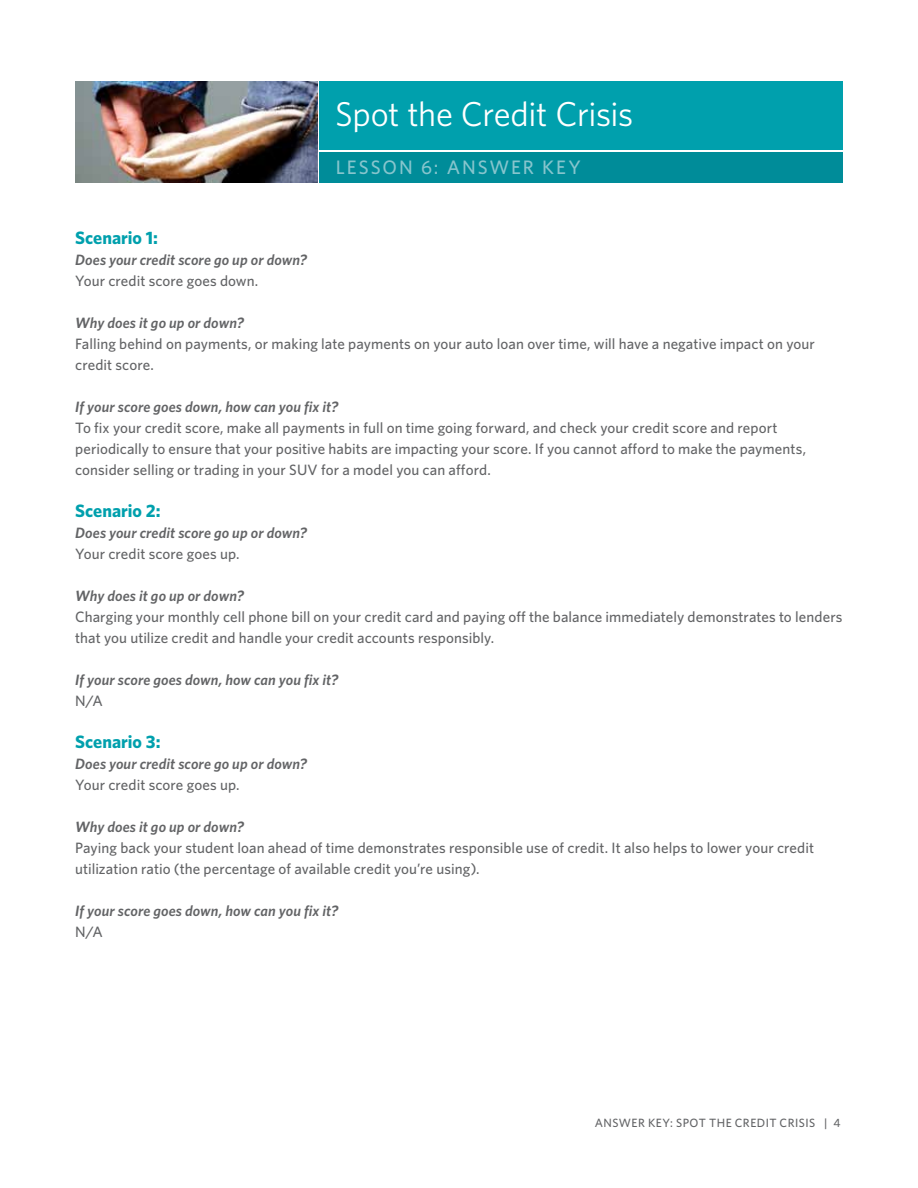
<style>
.page{position:relative;width:918px;height:1188px;background:#fff}
.page>*{position:absolute;margin:0;border:0;box-sizing:border-box;transform-origin:0 0}
.t1{font:34.5px "Whitney";letter-spacing:-.015em;color:#fff}
.t2{font:500 19.5px "Whitney";letter-spacing:.1em;color:#87c5cd}
.t3{font:700 18px "Whitney";color:#00a0ad}
.t4{font:500 15px/21px "Whitney";letter-spacing:.005em;color:#636466}
.t5{font:italic 600 15px "Whitney";letter-spacing:.01em;color:#636466}
.t6{font:500 12px "Whitney";letter-spacing:.04em;color:#636466}
</style>
<div class="page">
<img style="left:76px;top:81px;width:241px;height:102px">
<div style="left:319px;top:81px;width:524px;height:69px;background:#00a0ad"></div>
<div style="left:319px;top:152px;width:524px;height:30px;background:#008c99"></div>
<h1 class="t1" style="left:335px;top:91px;width:300px">Spot the Credit Crisis</h1>
<h2 class="t2" style="left:336px;top:154px;width:246px">LESSON 6: ANSWER KEY</h2>
<p class="t3" style="left:75px;top:226px;width:84px">Scenario 1:</p>
<p class="t5" style="left:75px;top:250px;width:233px">Does your credit score go up or down?</p>
<p class="t4" style="left:75px;top:270px;width:185px">Your credit score goes down.</p>
<p class="t5" style="left:75px;top:313px;width:170px">Why does it go up or down?</p>
<p class="t4" style="left:75px;top:333px;width:741px">Falling behind on payments, or making late payments on your auto loan over time, will have a negative impact on your credit score.</p>
<p class="t5" style="left:75px;top:397px;width:265px">If your score goes down, how can you fix it?</p>
<p class="t4" style="left:75px;top:417px;width:732px">To fix your credit score, make all payments in full on time going forward, and check your credit score and report periodically to ensure that your positive habits are impacting your score. If you cannot afford to make the payments, consider selling or trading in your SUV for a model you can afford.</p>
<p class="t3" style="left:75px;top:499px;width:87px">Scenario 2:</p>
<p class="t5" style="left:75px;top:523px;width:233px">Does your credit score go up or down?</p>
<p class="t4" style="left:75px;top:543px;width:166px">Your credit score goes up.</p>
<p class="t5" style="left:75px;top:586px;width:170px">Why does it go up or down?</p>
<p class="t4" style="left:75px;top:606px;width:769px">Charging your monthly cell phone bill on your credit card and paying off the balance immediately demonstrates to lenders that you utilize credit and handle your credit accounts responsibly.</p>
<p class="t5" style="left:75px;top:670px;width:265px">If your score goes down, how can you fix it?</p>
<p class="t4" style="left:75px;top:690px;width:29px">N/A</p>
<p class="t3" style="left:75px;top:730px;width:87px">Scenario 3:</p>
<p class="t5" style="left:75px;top:754px;width:233px">Does your credit score go up or down?</p>
<p class="t4" style="left:75px;top:774px;width:166px">Your credit score goes up.</p>
<p class="t5" style="left:75px;top:817px;width:170px">Why does it go up or down?</p>
<p class="t4" style="left:75px;top:837px;width:740px">Paying back your student loan ahead of time demonstrates responsible use of credit. It also helps to lower your credit utilization ratio (the percentage of available credit you’re using).</p>
<p class="t5" style="left:75px;top:901px;width:265px">If your score goes down, how can you fix it?</p>
<p class="t4" style="left:75px;top:921px;width:29px">N/A</p>
<p class="t6" style="left:595px;top:1115px;width:247px">ANSWER KEY: SPOT THE CREDIT CRISIS | 4</p>
</div>
